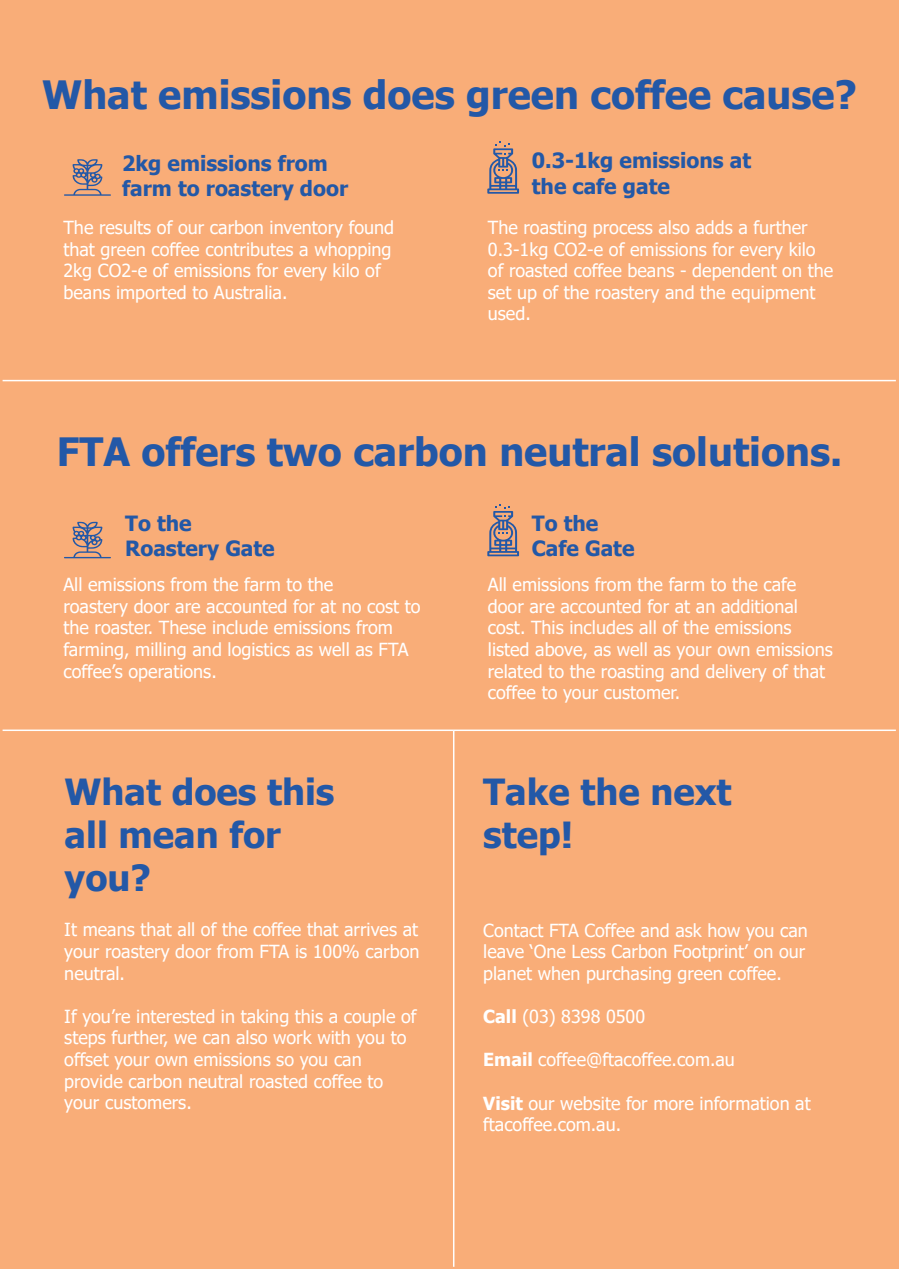
<style>
.page{position:relative;width:899px;height:1269px;background:#f9ad78}
.page>*{position:absolute;margin:0;border:0;box-sizing:border-box;transform-origin:0 0}
.t1{font:700 39px "Tahoma";color:#2358a7}
.t2{font:700 36px/43.2px "Tahoma";color:#2358a7}
.t3{font:700 21px/25.2px "Tahoma";color:#2358a7}
.t4{font:18px/21.6px "Tahoma";color:#fff}
.s1{font-weight:700}
</style>
<div class="page">
<svg style="left:487px;top:141px;width:32px;height:53px"></svg>
<svg style="left:487px;top:504px;width:32px;height:52px"></svg>
<svg style="left:64px;top:159px;width:47px;height:37px"></svg>
<svg style="left:64px;top:522px;width:47px;height:36px"></svg>
<hr style="left:3px;top:380px;width:893px;height:1px;background:#fff">
<hr style="left:3px;top:729px;width:893px;height:2px;background:#fff">
<hr style="left:453px;top:730px;width:1px;height:537px;background:#fff">
<h1 class="t1" style="left:42px;top:68px;width:816px">What emissions does green coffee cause?</h1>
<p class="t3" style="left:122px;top:152px;width:228px">2kg emissions from farm to roastery door</p>
<p class="t3" style="left:532px;top:149px;width:221px">0.3-1kg emissions at the cafe gate</p>
<p class="t4" style="left:63px;top:218px;width:332px">The results of our carbon inventory found that green coffee contributes a whopping 2kg CO2-e of emissions for every kilo of beans imported to Australia.</p>
<p class="t4" style="left:488px;top:218px;width:347px">The roasting process also adds a further 0.3-1kg CO2-e of emissions for every kilo of roasted coffee beans - dependent on the set up of the roastery and the equipment used.</p>
<h1 class="t1" style="left:57px;top:424px;width:787px">FTA offers two carbon neutral solutions.</h1>
<p class="t3" style="left:125px;top:512px;width:151px">To the<br>Roastery Gate</p>
<p class="t3" style="left:532px;top:512px;width:104px">To the<br>Cafe Gate</p>
<p class="t4" style="left:63px;top:575px;width:359px">All emissions from the farm to the<br>roastery door are accounted for at no cost to the roaster. These include emissions from farming, milling and logistics as well as FTA coffee’s operations.</p>
<h2 class="t2" style="left:65px;top:771px;width:271px">What does this all mean for you?</h2>
<p class="t4" style="left:64px;top:920px;width:357px;text-align:justify">It means that all of the coffee that arrives at your roastery door from FTA is 100% carbon neutral.</p>
<p class="t4" style="left:64px;top:1006px;width:354px">If you’re interested in taking this a couple of steps further, we can also work with you to offset your own emissions so you can provide carbon neutral roasted coffee to your customers.</p>
<p class="t4" style="left:488px;top:575px;width:347px">All emissions from the farm to the cafe door are accounted for at an additional cost. This includes all of the emissions listed above, as well as your own emissions related to the roasting and delivery of that coffee to your customer.</p>
<h2 class="t2" style="left:483px;top:771px;width:250px">Take the next step!</h2>
<p class="t4" style="left:483px;top:920px;width:326px">Contact FTA Coffee and ask how you can leave ‘One Less Carbon Footprint’ on our planet when purchasing green coffee.</p>
<p class="t4" style="left:483px;top:1007px;width:163px"><span class="s1">Call</span> (03) 8398 0500</p>
<p class="t4" style="left:483px;top:1050px;width:253px"><span class="s1">Email</span> coffee@ftacoffee.com.au</p>
<p class="t4" style="left:483px;top:1093px;width:329px"><span class="s1">Visit</span> our website for more information at ftacoffee.com.au.</p>
</div>
